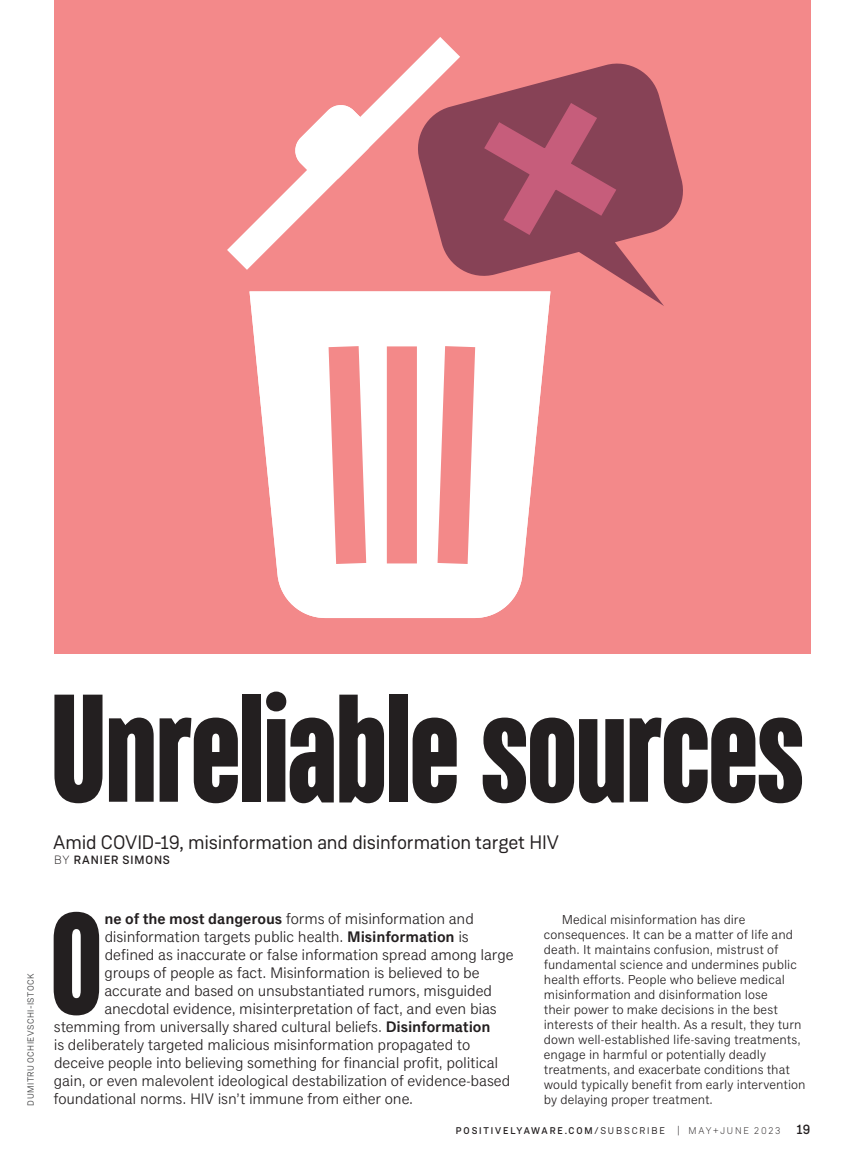
<style>
.page{position:relative;width:851px;height:1161px;background:#fff}
.page>*{position:absolute;margin:0;border:0;box-sizing:border-box;transform-origin:0 0}
.t1{font:800 153px "TT Bluescreens";letter-spacing:-.02em;color:#231f20}
.t2{font:800 144px "TT Bluescreens";color:#231f20}
.t3{font:19.5px "Weissenhof Grotesk";letter-spacing:-.01em;color:#231f20}
.t4{font:15.3px "Classic Grotesque Pro";letter-spacing:-.01em;color:#231f20}
.t5{font:13.05px/15px "Classic Grotesque Pro";color:#231f20}
.t6{font:500 12px "Weissenhof Grotesk";letter-spacing:.075em;color:#231f20}
.t7{font:500 9.75px "Weissenhof Grotesk";letter-spacing:.185em;color:#231f20}
.t8{font:300 9.75px "Weissenhof Grotesk";letter-spacing:.18em;color:#231f20}
.t9{font:9px "Weissenhof Grotesk";letter-spacing:.045em;color:#4b4c4d}
.s1{font-weight:300}
.s2{font-weight:600}
.s3{font-weight:400}
.s4{font-weight:500;font-size:13.5px}
</style>
<div class="page">
<div style="left:54px;top:0;width:756px;height:654px;background:#f3898a"></div>
<svg style="left:490px;top:63px;width:193px;height:243px"></svg>
<svg style="left:490px;top:69px;width:160px;height:200px;background:#9f4e63"></svg>
<svg style="left:250px;top:291px;width:300px;height:327px;fill:#fff"></svg>
<svg style="left:312px;top:316px;width:179px;height:279px"></svg>
<svg style="left:227px;top:37px;width:263px;height:263px"></svg>
<svg style="left:293px;top:103px;width:81px;height:81px"></svg>
<p class="t9" style="left:25px;top:1106px;width:133px;rotate:-90deg">DUMITRU OCHIEVSCHI-ISTOCK</p>
<h1 class="t1" style="left:50px;top:659px;width:756px">Unreliable sources</h1>
<p class="t3" style="left:53px;top:830px;width:507px">Amid COVID-19, misinformation and disinformation target HIV</p>
<p class="t6" style="left:54px;top:852px;width:118px"><span class="s1">BY</span> RANIER SIMONS</p>
<h2 class="t2" style="left:49px;top:880px;width:56px">O</h2>
<p class="t4" style="left:105px;top:910px;width:371px"><span class="s2">ne of the most dangerous</span> forms of misinformation and</p>
<p class="t4" style="left:105px;top:928px;width:366px">disinformation targets public health. <span class="s2">Misinformation</span> is</p>
<p class="t4" style="left:105px;top:946px;width:410px">defined as inaccurate or false information spread among large</p>
<p class="t4" style="left:104px;top:964px;width:377px">groups of people as fact. Misinformation is believed to be</p>
<p class="t4" style="left:104px;top:982px;width:389px">accurate and based on unsubstantiated rumors, misguided</p>
<p class="t4" style="left:104px;top:1000px;width:394px">anecdotal evidence, misinterpretation of fact, and even bias</p>
<p class="t4" style="left:54px;top:1018px;width:438px">stemming from universally shared cultural beliefs. <span class="s2">Disinformation</span></p>
<p class="t4" style="left:54px;top:1036px;width:418px">is deliberately targeted malicious misinformation propagated to</p>
<p class="t4" style="left:54px;top:1054px;width:446px">deceive people into believing something for financial profit, political</p>
<p class="t4" style="left:54px;top:1072px;width:458px">gain, or even malevolent ideological destabilization of evidence-based</p>
<p class="t4" style="left:53px;top:1090px;width:361px">foundational norms. HIV isn’t immune from either one.</p>
<p class="t5" style="left:543px;top:912px;width:263px;text-indent:18px">Medical misinformation has dire consequences. It can be a matter of life and death. It maintains confusion, mistrust of fundamental science and undermines public health efforts. People who believe medical misinformation and disinformation lose<br>their power to make decisions in the best interests of their health. As a result, they turn down well-established life-saving treatments, engage in harmful or potentially deadly treatments, and exacerbate conditions that would typically benefit from early intervention by delaying proper treatment.</p>
<p class="t7" style="left:456px;top:1125px;width:210px">POSITIVELYAWARE.COM<span class="s3">/SUBSCRIBE</span></p>
<p class="t8" style="left:677px;top:1125px;width:134px">| MAY+JUNE 2023 <span class="s4">19</span></p>
</div>
